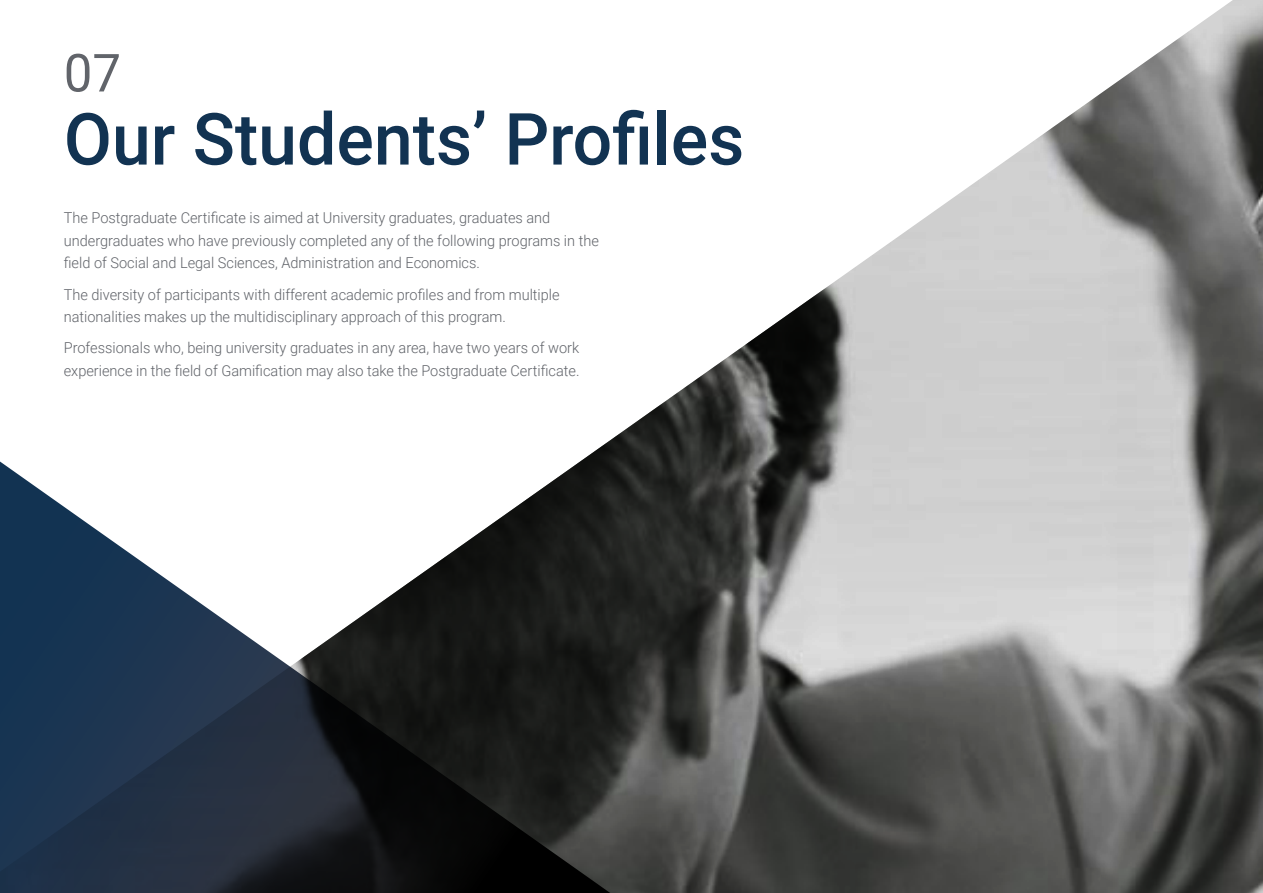
<style>
.page{position:relative;width:1263px;height:893px;background:#fff}
.page>*{position:absolute;margin:0;border:0;box-sizing:border-box;transform-origin:0 0}
.t1{font:500 72px "Roboto";color:#123352}
.t2{font:52.5px "Roboto";color:#61646a}
.t3{font:300 15px/22.5px "Roboto";color:#61646a}
</style>
<div class="page">
<img style="left:602px;top:0;width:661px;height:893px">
<svg style="left:0;top:446px;width:640px;height:447px"></svg>
<h2 class="t2" style="left:64px;top:36px;width:59px">07</h2>
<h1 class="t1" style="left:64px;top:89px;width:682px">Our Students’ Profiles</h1>
<p class="t3" style="left:64px;top:206px;width:537px">The Postgraduate Certificate is aimed at University graduates, graduates and undergraduates who have previously completed any of the following programs in the field of Social and Legal Sciences, Administration and Economics.</p>
<p class="t3" style="left:64px;top:282px;width:497px">The diversity of participants with different academic profiles and from multiple nationalities makes up the multidisciplinary approach of this program.</p>
<p class="t3" style="left:64px;top:336px;width:517px">Professionals who, being university graduates in any area, have two years of work experience in the field of Gamification may also take the Postgraduate Certificate.</p>
</div>
